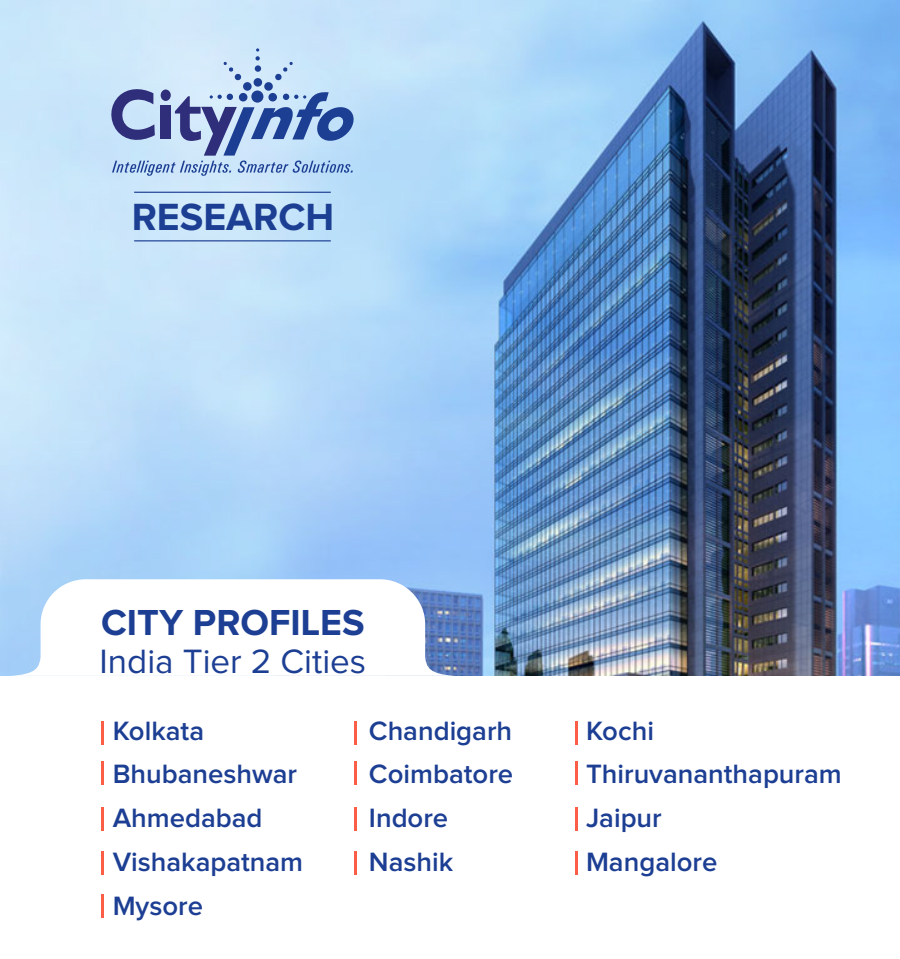
<style>
.page{position:relative;width:900px;height:959px;background:#fff}
.page>*{position:absolute;margin:0;border:0;box-sizing:border-box;transform-origin:0 0}
.t1{font:700 39.25px "Proxima Nova";color:#1c3e93}
.t2{font:700 37.5px "Proxima Nova";color:#1c3e93}
.t3{font:35px "Proxima Nova";color:#1c3e93}
.t4{font:600 27.5px "Proxima Nova";color:#1c3e93}
</style>
<div class="page">
<img style="left:0;top:0;width:900px;height:675px">
<svg style="left:9px;top:579px;width:448px;height:97px"></svg>
<hr style="left:101px;top:721px;width:3px;height:24px;background:#fc5d47">
<hr style="left:101px;top:761px;width:3px;height:24px;background:#fc5d47">
<hr style="left:354px;top:721px;width:2px;height:24px;background:#fc5d47">
<hr style="left:354px;top:761px;width:2px;height:24px;background:#fc5d47">
<hr style="left:575px;top:721px;width:2px;height:24px;background:#fc5d47">
<hr style="left:575px;top:761px;width:2px;height:24px;background:#fc5d47">
<hr style="left:101px;top:807px;width:3px;height:24px;background:#fc5d47">
<hr style="left:354px;top:807px;width:2px;height:24px;background:#fc5d47">
<hr style="left:575px;top:807px;width:2px;height:24px;background:#fc5d47">
<hr style="left:101px;top:851px;width:3px;height:23px;background:#fc5d47">
<hr style="left:101px;top:894px;width:3px;height:24px;background:#fc5d47">
<hr style="left:354px;top:851px;width:2px;height:23px;background:#fc5d47">
<hr style="left:575px;top:851px;width:2px;height:23px;background:#fc5d47">
<hr style="left:134px;top:192px;width:197px;height:1px;background:#1c3e93">
<hr style="left:134px;top:240px;width:197px;height:1px;background:#1c3e93">
<div style="left:254px;top:78px;width:8px;height:9px;background:#1c3e93;border-radius:50%"></div>
<div style="left:264px;top:82px;width:9px;height:9px;background:#1c3e93;border-radius:50%"></div>
<div style="left:243px;top:82px;width:9px;height:9px;background:#1c3e93;border-radius:50%"></div>
<div style="left:255px;top:65px;width:6px;height:7px;background:#1c3e93;border-radius:50%"></div>
<svg style="left:256px;top:48px;width:4px;height:13px"></svg>
<svg style="left:275px;top:62px;width:18px;height:19px"></svg>
<svg style="left:223px;top:62px;width:18px;height:19px"></svg>
<svg style="left:109px;top:87px;width:247px;height:89px"></svg>
<h1 class="t1" style="left:132px;top:199px;width:204px">RESEARCH</h1>
<h2 class="t2" style="left:101px;top:605px;width:265px">CITY PROFILES</h2>
<p class="t3" style="left:100px;top:645px;width:268px">India Tier 2 Cities</p>
<p class="t4" style="left:113px;top:718px;width:93px">Kolkata</p>
<p class="t4" style="left:369px;top:718px;width:145px">Chandigarh</p>
<p class="t4" style="left:586px;top:718px;width:69px">Kochi</p>
<p class="t4" style="left:113px;top:761px;width:186px">Bhubaneshwar</p>
<p class="t4" style="left:369px;top:761px;width:146px">Coimbatore</p>
<p class="t4" style="left:586px;top:761px;width:257px">Thiruvananthapuram</p>
<p class="t4" style="left:113px;top:805px;width:151px">Ahmedabad</p>
<p class="t4" style="left:369px;top:805px;width:81px">Indore</p>
<p class="t4" style="left:586px;top:805px;width:77px">Jaipur</p>
<p class="t4" style="left:113px;top:849px;width:192px">Vishakapatnam</p>
<p class="t4" style="left:369px;top:849px;width:86px">Nashik</p>
<p class="t4" style="left:586px;top:849px;width:133px">Mangalore</p>
<p class="t4" style="left:113px;top:893px;width:92px">Mysore</p>
</div>
